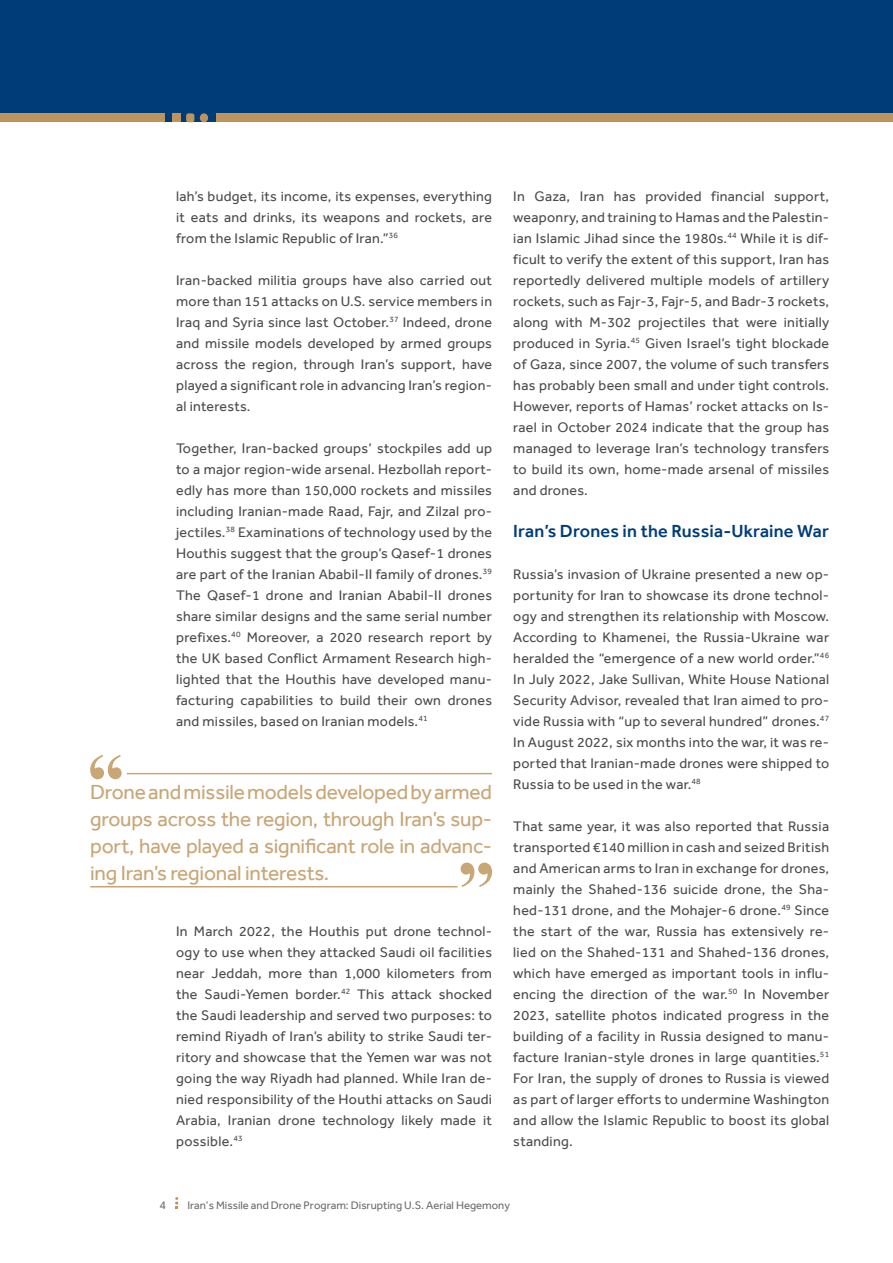
<style>
.page{position:relative;width:893px;height:1263px;background:#fff}
.page>*{position:absolute;margin:0;border:0;box-sizing:border-box;transform-origin:0 0}
.t1{font:21px/27px "Effra";letter-spacing:-.01em;color:#c8a676;text-align:justify}
.t2{font:500 18px "Effra";letter-spacing:.01em;color:#003d78}
.t3{font:14.25px/21px "Effra";letter-spacing:.02em;color:#4b4c4d;text-align:justify}
.t4{font:12px "Effra";color:#6c6d70}
.t5{font:11.25px "Effra";color:#6c6d70}
</style>
<div class="page">
<div style="left:0;top:0;width:893px;height:122px;background:#003d78"></div>
<div style="left:216px;top:113px;width:677px;height:9px;background:#bd955c"></div>
<div style="left:0;top:113px;width:164px;height:9px;background:#bd955c"></div>
<div style="left:172px;top:113px;width:9px;height:9px;background:#bd955c"></div>
<div style="left:200px;top:113px;width:8px;height:9px;background:#bd955c;border-radius:50%"></div>
<div style="left:186px;top:113px;width:8px;height:9px;background:#bd955c;border-radius:2px"></div>
<svg style="left:175px;top:1197px;width:3px;height:12px"></svg>
<svg style="left:90px;top:755px;width:32px;height:24px"></svg>
<svg style="left:461px;top:862px;width:31px;height:25px"></svg>
<hr style="left:127px;top:773px;width:365px;height:1px;background:#c8a676">
<hr style="left:90px;top:886px;width:368px;height:1px;background:#c8a676">
<p class="t3" style="left:176px;top:186px;width:317px">lah’s budget, its income, its expenses, everything it eats and drinks, its weapons and rockets, are from the Islamic Republic of Iran.”<sup>36</sup></p>
<p class="t3" style="left:176px;top:270px;width:317px">Iran-backed militia groups have also carried out more than 151 attacks on U.S. service members in Iraq and Syria since last October.<sup>37</sup> Indeed, drone and missile models developed by armed groups across the region, through Iran’s support, have played a significant role in advancing Iran’s region&shy;al interests.</p>
<p class="t3" style="left:176px;top:438px;width:317px">Together, Iran-backed groups’ stockpiles add up to a major region-wide arsenal. Hezbollah report&shy;edly has more than 150,000 rockets and missiles including Iranian-made Raad, Fajr, and Zilzal pro&shy;jectiles.<sup>38</sup> Examinations of technology used by the Houthis suggest that the group’s Qasef-1 drones are part of the Iranian Ababil-II family of drones.<sup>39<br></sup>The Qasef-1 drone and Iranian Ababil-II drones share similar designs and the same serial number prefixes.<sup>40</sup> Moreover, a 2020 research report by the UK based Conflict Armament Research high&shy;lighted that the Houthis have developed manu&shy;facturing capabilities to build their own drones and missiles, based on Iranian models.<sup>41</sup></p>
<p class="t1" style="left:90px;top:778px;width:403px">Drone and missile models developed by armed groups across the region, through Iran’s sup&shy;port, have played a significant role in advanc&shy;ing Iran’s regional interests.</p>
<p class="t3" style="left:176px;top:921px;width:317px">In March 2022, the Houthis put drone technol&shy;ogy to use when they attacked Saudi oil facilities near Jeddah, more than 1,000 kilometers from the Saudi-Yemen border.<sup>42</sup> This attack shocked the Saudi leadership and served two purposes: to remind Riyadh of Iran’s ability to strike Saudi ter&shy;ritory and showcase that the Yemen war was not going the way Riyadh had planned. While Iran de&shy;nied responsibility of the Houthi attacks on Saudi Arabia, Iranian drone technology likely made it possible.<sup>43</sup></p>
<p class="t3" style="left:513px;top:186px;width:317px">In Gaza, Iran has provided financial support, weaponry, and training to Hamas and the Palestin&shy;ian Islamic Jihad since the 1980s.<sup>44</sup> While it is dif&shy;ficult to verify the extent of this support, Iran has reportedly delivered multiple models of artillery rockets, such as Fajr-3, Fajr-5, and Badr-3 rockets, along with M-302 projectiles that were initially produced in Syria.<sup>45</sup> Given Israel’s tight blockade of Gaza, since 2007, the volume of such transfers has probably been small and under tight controls.<br>However, reports of Hamas’ rocket attacks on Is&shy;rael in October 2024 indicate that the group has managed to leverage Iran’s technology transfers to build its own, home-made arsenal of missiles and drones.</p>
<p class="t2" style="left:513px;top:520px;width:317px">Iran’s Drones in the Russia-Ukraine War</p>
<p class="t3" style="left:513px;top:564px;width:317px">Russia’s invasion of Ukraine presented a new op&shy;portunity for Iran to showcase its drone technol&shy;ogy and strengthen its relationship with Moscow.<br>According to Khamenei, the Russia-Ukraine war heralded the “emergence of a new world order.”<sup>46<br></sup>In July 2022, Jake Sullivan, White House National Security Advisor, revealed that Iran aimed to pro&shy;vide Russia with “up to several hundred” drones.<sup>47<br></sup>In August 2022, six months into the war, it was re&shy;ported that Iranian-made drones were shipped to Russia to be used in the war.<sup>48</sup></p>
<p class="t3" style="left:513px;top:816px;width:317px">That same year, it was also reported that Russia transported €140 million in cash and seized British and American arms to Iran in exchange for drones, mainly the Shahed-136 suicide drone, the Sha&shy;hed-131 drone, and the Mohajer-6 drone.<sup>49</sup> Since the start of the war, Russia has extensively re&shy;lied on the Shahed-131 and Shahed-136 drones, which have emerged as important tools in influ&shy;encing the direction of the war.<sup>50</sup> In November 2023, satellite photos indicated progress in the building of a facility in Russia designed to manu&shy;facture Iranian-style drones in large quantities.<sup>51<br></sup>For Iran, the supply of drones to Russia is viewed as part of larger efforts to undermine Washington and allow the Islamic Republic to boost its global standing.</p>
<p class="t4" style="left:160px;top:1198px;width:8px">4</p>
<p class="t5" style="left:187px;top:1198px;width:324px">Iran’s Missile and Drone Program: Disrupting U.S. Aerial Hegemony</p>
</div>
